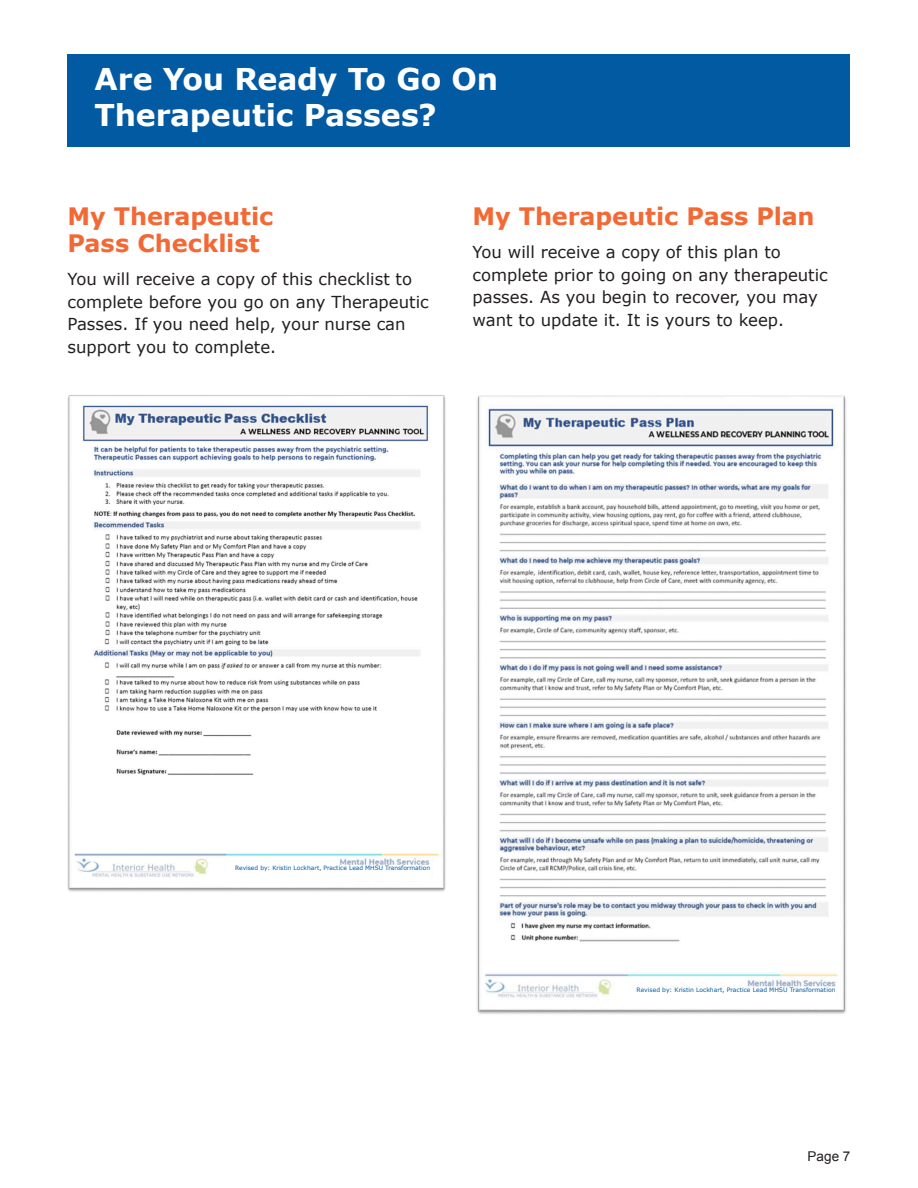
<style>
.page{position:relative;width:918px;height:1188px;background:#fff}
.page>*{position:absolute;margin:0;border:0;box-sizing:border-box;transform-origin:0 0}
.t1{font:700 30px/36px "Verdana";letter-spacing:-.005em;color:#fff}
.t2{font:700 24px/27px "Verdana";letter-spacing:-.005em;color:#f26935}
.t3{font:16.5px/22.5px "Verdana";color:#231f20}
.t4{font:13.5px "Arial";color:#231f20}
.t5{font:6px "Verdana";color:#015aa2}
</style>
<div class="page">
<div style="left:68px;top:54px;width:782px;height:92px;background:#015aa2"></div>
<img style="left:67px;top:395px;width:379px;height:497px">
<div style="left:226px;top:865px;width:204px;height:16px;background:#fff"></div>
<img style="left:477px;top:395px;width:369px;height:619px">
<div style="left:627px;top:987px;width:209px;height:16px;background:#fff"></div>
<h1 class="t1" style="left:94px;top:62px;width:405px">Are You Ready To Go On<br>Therapeutic Passes?</h1>
<h2 class="t2" style="left:68px;top:203px;width:207px">My Therapeutic<br>Pass Checklist</h2>
<p class="t3" style="left:68px;top:268px;width:363px">You will receive a copy of this checklist to complete before you go on any Therapeutic Passes. If you need help, your nurse can support you to complete.</p>
<h2 class="t2" style="left:472px;top:203px;width:344px">My Therapeutic Pass Plan</h2>
<p class="t3" style="left:472px;top:241px;width:357px">You will receive a copy of this plan to complete prior to going on any therapeutic passes. As you begin to recover, you may want to update it. It is yours to keep.</p>
<p class="t5" style="left:235px;top:864px;width:197px">Revised by: Kristin Lockhart, Practice Lead MHSU Transformation</p>
<p class="t5" style="left:637px;top:986px;width:200px">Revised by: Kristin Lockhart, Practice Lead MHSU Transformation</p>
<p class="t4" style="left:808px;top:1147px;width:44px">Page 7</p>
</div>
